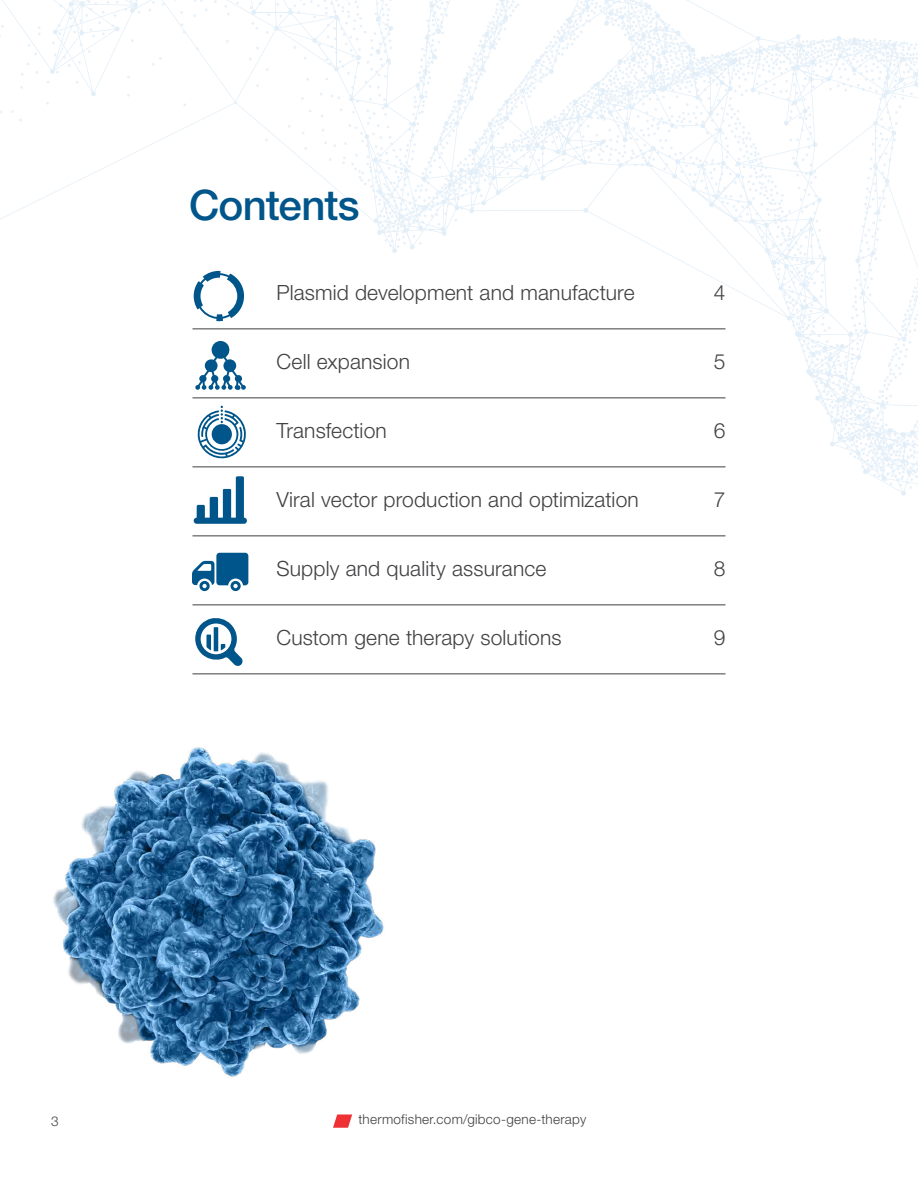
<style>
.page{position:relative;width:918px;height:1188px;background:#fff}
.page>*{position:absolute;margin:0;border:0;box-sizing:border-box;transform-origin:0 0}
.t1{font:500 42px "Helvetica Neue LTW1 G";letter-spacing:-.02em;color:#00558a}
.t2{font:300 21px "Helvetica Neue LTW1 G";letter-spacing:.005em;color:#414042}
.t3{font:300 13.5px "Helvetica Neue LTW1 G";letter-spacing:.02em;color:#414042}
</style>
<div class="page">
<img style="left:53px;top:747px;width:331px;height:330px">
<svg style="left:192px;top:553px;width:56px;height:38px"></svg>
<svg style="left:195px;top:618px;width:48px;height:48px"></svg>
<svg style="left:0;top:0;width:918px;height:524px"></svg>
<hr style="left:193px;top:328px;width:532px;height:1px;background:#414042">
<hr style="left:193px;top:397px;width:532px;height:1px;background:#414042">
<hr style="left:193px;top:466px;width:532px;height:1px;background:#414042">
<hr style="left:193px;top:535px;width:532px;height:1px;background:#414042">
<hr style="left:193px;top:604px;width:532px;height:1px;background:#414042">
<hr style="left:193px;top:673px;width:532px;height:1px;background:#414042">
<svg style="left:333px;top:1114px;width:19px;height:14px"></svg>
<h1 class="t1" style="left:189px;top:180px;width:172px">Contents</h1>
<p class="t2" style="left:277px;top:280px;width:360px">Plasmid development and manufacture</p>
<p class="t2" style="left:714px;top:280px;width:13px">4</p>
<p class="t2" style="left:277px;top:349px;width:135px">Cell expansion</p>
<p class="t2" style="left:714px;top:349px;width:13px">5</p>
<p class="t2" style="left:277px;top:418px;width:112px">Transfection</p>
<p class="t2" style="left:714px;top:418px;width:13px">6</p>
<p class="t2" style="left:277px;top:487px;width:364px">Viral vector production and optimization</p>
<p class="t2" style="left:714px;top:487px;width:13px">7</p>
<p class="t2" style="left:276px;top:556px;width:272px">Supply and quality assurance</p>
<p class="t2" style="left:714px;top:556px;width:13px">8</p>
<p class="t2" style="left:276px;top:625px;width:287px">Custom gene therapy solutions</p>
<p class="t2" style="left:714px;top:625px;width:13px">9</p>
<p class="t3" style="left:51px;top:1113px;width:9px">3</p>
<p class="t3" style="left:358px;top:1111px;width:229px">thermofisher.com/gibco-gene-therapy</p>
</div>
